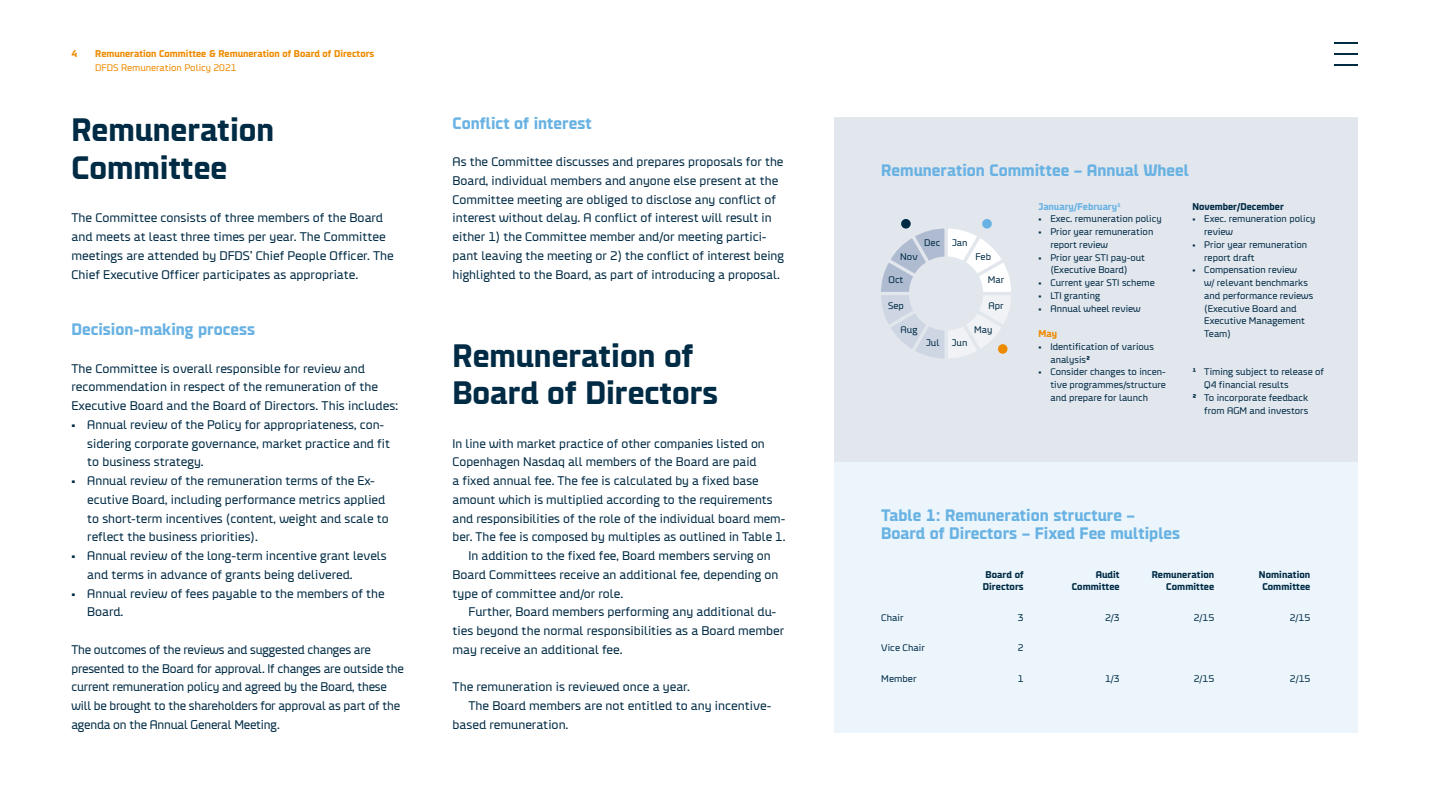
<style>
.page{position:relative;width:1429px;height:804px;background:#fff}
.page>*{position:absolute;margin:0;border:0;box-sizing:border-box;transform-origin:0 0}
.t1{font:700 32.25px/37.5px "DFDS";color:#002b45}
.t2{font:700 16.5px/18.8px "DFDS";color:#68b2e3}
.t3{font:12.75px/18.8px "DFDS";color:#002b45}
.t4{font:9.75px/12.8px "DFDS";color:#002b45}
.t5{font:700 9.75px "DFDS";letter-spacing:.005em;color:#002b45}
.t6{font:700 9.75px "DFDS";color:#ed8b00}
.t7{font:9.75px "DFDS";color:#ed8b00}
.t8{font:700 9.75px "DFDS";color:#68b2e3}
.s1{font-weight:700}
</style>
<div class="page">
<div style="left:833px;top:461px;width:524px;height:271px;background:#ebf5fb"></div>
<div style="left:833px;top:117px;width:524px;height:344px;background:#e2e6ed"></div>
<svg style="left:881px;top:224px;width:130px;height:135px"></svg>
<div style="left:998px;top:344px;width:9px;height:10px;background:#ed8b00;border-radius:50%"></div>
<div style="left:982px;top:219px;width:10px;height:9px;background:#68b2e3;border-radius:50%"></div>
<div style="left:901px;top:219px;width:9px;height:9px;background:#002b45;border-radius:50%"></div>
<hr style="left:1333px;top:64px;width:24px;height:2px;background:#002b45">
<hr style="left:1333px;top:53px;width:24px;height:2px;background:#002b45">
<hr style="left:1333px;top:42px;width:24px;height:2px;background:#002b45">
<p class="t6" style="left:71px;top:46px;width:7px">4</p>
<p class="t6" style="left:95px;top:46px;width:281px">Remuneration Committee &amp; Remuneration of Board of Directors</p>
<p class="t7" style="left:95px;top:60px;width:143px">DFDS Remuneration Policy 2021</p>
<h1 class="t1" style="left:71px;top:109px;width:204px">Remuneration<br>Committee</h1>
<p class="t3" style="left:71px;top:208px;width:324px">The Committee consists of three members of the Board and meets at least three times per year. The Committee meetings are attended by DFDS’ Chief People Officer. The Chief Executive Officer participates as appropriate.</p>
<p class="t2" style="left:71px;top:319px;width:185px">Decision-making process</p>
<p class="t3" style="left:71px;top:358px;width:328px">The Committee is overall responsible for review and recommendation in respect of the remuneration of the<br>Executive Board and the Board of Directors. This includes:</p>
<p class="t3" style="left:87px;top:414px;width:304px;text-indent:-16px">• Annual review of the Policy for appropriateness, con&shy;sidering corporate governance, market practice and fit to business strategy.</p>
<p class="t3" style="left:87px;top:470px;width:303px;text-indent:-16px">• Annual review of the remuneration terms of the Ex&shy;ecutive Board, including performance metrics applied to short-term incentives (content, weight and scale to reflect the business priorities).</p>
<p class="t3" style="left:87px;top:545px;width:301px;text-indent:-16px">• Annual review of the long-term incentive grant levels and terms in advance of grants being delivered.</p>
<p class="t3" style="left:87px;top:583px;width:299px;text-indent:-16px">• Annual review of fees payable to the members of the<br>Board.</p>
<p class="t3" style="left:71px;top:639px;width:334px">The outcomes of the reviews and suggested changes are presented to the Board for approval. If changes are outside the current remuneration policy and agreed by the Board, these will be brought to the shareholders for approval as part of the agenda on the Annual General Meeting.</p>
<p class="t2" style="left:452px;top:112px;width:141px">Conflict of interest</p>
<p class="t3" style="left:452px;top:151px;width:333px">As the Committee discusses and prepares proposals for the Board, individual members and anyone else present at the Committee meeting are obliged to disclose any conflict of interest without delay. A conflict of interest will result in either 1) the Committee member and/or meeting partici&shy;pant leaving the meeting or 2) the conflict of interest being highlighted to the Board, as part of introducing a proposal.</p>
<h1 class="t1" style="left:452px;top:334px;width:267px">Remuneration of<br>Board of Directors</h1>
<p class="t3" style="left:452px;top:433px;width:314px">In line with market practice of other companies listed on</p>
<p class="t3" style="left:452px;top:451px;width:306px">Copenhagen Nasdaq all members of the Board are paid</p>
<p class="t3" style="left:452px;top:470px;width:308px">a fixed annual fee. The fee is calculated by a fixed base</p>
<p class="t3" style="left:452px;top:489px;width:321px">amount which is multiplied according to the requirements</p>
<p class="t3" style="left:452px;top:508px;width:334px">and responsibilities of the role of the individual board mem-</p>
<p class="t3" style="left:452px;top:526px;width:334px">ber. The fee is composed by multiples as outlined in Table 1.</p>
<p class="t3" style="left:468px;top:545px;width:304px">In addition to the fixed fee, Board members serving on</p>
<p class="t3" style="left:452px;top:564px;width:327px">Board Committees receive an additional fee, depending on</p>
<p class="t3" style="left:452px;top:583px;width:172px">type of committee and/or role.</p>
<p class="t3" style="left:468px;top:601px;width:309px">Further, Board members performing any additional du-</p>
<p class="t3" style="left:452px;top:620px;width:333px">ties beyond the normal responsibilities as a Board member</p>
<p class="t3" style="left:452px;top:639px;width:172px">may receive an additional fee.</p>
<p class="t3" style="left:452px;top:676px;width:239px">The remuneration is reviewed once a year.</p>
<p class="t3" style="left:468px;top:695px;width:304px">The Board members are not entitled to any incentive-</p>
<p class="t3" style="left:452px;top:714px;width:117px">based remuneration.</p>
<p class="t2" style="left:881px;top:159px;width:309px">Remuneration Committee – Annual Wheel</p>
<p class="t4" style="left:924px;top:236px;width:17px">Dec</p>
<p class="t4" style="left:952px;top:236px;width:17px">Jan</p>
<p class="t4" style="left:900px;top:249px;width:19px">Nov</p>
<p class="t4" style="left:888px;top:272px;width:16px">Oct</p>
<p class="t4" style="left:888px;top:299px;width:17px">Sep</p>
<p class="t4" style="left:900px;top:322px;width:18px">Aug</p>
<p class="t4" style="left:975px;top:249px;width:17px">Feb</p>
<p class="t4" style="left:988px;top:272px;width:18px">Mar</p>
<p class="t4" style="left:988px;top:299px;width:17px">Apr</p>
<p class="t4" style="left:974px;top:322px;width:20px">May</p>
<p class="t4" style="left:926px;top:335px;width:15px">Jul</p>
<p class="t4" style="left:951px;top:335px;width:17px">Jun</p>
<p class="t8" style="left:1038px;top:199px;width:84px">January/February¹</p>
<p class="t4" style="left:1038px;top:212px;width:125px">• Exec. remuneration policy</p>
<p class="t4" style="left:1050px;top:225px;width:104px;text-indent:-12px">• Prior year remuneration report review</p>
<p class="t4" style="left:1038px;top:250px;width:108px;text-align:center">• Prior year STI pay-out (Executive Board)</p>
<p class="t4" style="left:1038px;top:276px;width:118px">• Current year STI scheme</p>
<p class="t4" style="left:1038px;top:288px;width:63px">• LTI granting</p>
<p class="t4" style="left:1038px;top:301px;width:104px">• Annual wheel review</p>
<p class="t6" style="left:1038px;top:326px;width:20px">May</p>
<p class="t4" style="left:1050px;top:339px;width:105px;text-indent:-12px">• Identification of various analysis<span class="s1">²</span></p>
<p class="t4" style="left:1050px;top:365px;width:117px;text-align:justify;text-indent:-12px">• Consider changes to incen&shy;tive programmes/structure and prepare for launch</p>
<p class="t5" style="left:1192px;top:199px;width:93px">November/December</p>
<p class="t4" style="left:1204px;top:212px;width:113px;text-indent:-12px">• Exec. remuneration policy review</p>
<p class="t4" style="left:1204px;top:237px;width:104px;text-indent:-12px">• Prior year remuneration report draft</p>
<p class="t4" style="left:1204px;top:263px;width:110px;text-indent:-12px">• Compensation review<br>w/ relevant benchmarks and performance reviews (Executive Board and<br>Executive Management<br>Team)</p>
<p class="t4" style="left:1192px;top:365px;width:133px"><span class="s1">¹</span> Timing subject to release of</p>
<p class="t4" style="left:1204px;top:378px;width:86px">Q4 financial results</p>
<p class="t4" style="left:1192px;top:390px;width:117px"><span class="s1">²</span> To incorporate feedback</p>
<p class="t4" style="left:1204px;top:403px;width:105px">from AGM and investors</p>
<p class="t2" style="left:881px;top:504px;width:300px">Table 1: Remuneration structure –<br>Board of Directors – Fixed Fee multiples</p>
<p class="t5" style="left:985px;top:567px;width:40px">Board of</p>
<p class="t5" style="left:1095px;top:567px;width:26px">Audit</p>
<p class="t5" style="left:1152px;top:567px;width:64px">Remuneration</p>
<p class="t5" style="left:1259px;top:567px;width:53px">Nomination</p>
<p class="t5" style="left:983px;top:579px;width:43px">Directors</p>
<p class="t5" style="left:1071px;top:579px;width:50px">Committee</p>
<p class="t5" style="left:1166px;top:579px;width:50px">Committee</p>
<p class="t5" style="left:1262px;top:579px;width:50px">Committee</p>
<p class="t4" style="left:881px;top:610px;width:24px">Chair</p>
<p class="t4" style="left:1018px;top:610px;width:7px">3</p>
<p class="t4" style="left:1105px;top:610px;width:16px">2/3</p>
<p class="t4" style="left:1193px;top:610px;width:22px">2/15</p>
<p class="t4" style="left:1289px;top:610px;width:22px">2/15</p>
<p class="t4" style="left:881px;top:641px;width:45px">Vice Chair</p>
<p class="t4" style="left:1018px;top:641px;width:7px">2</p>
<p class="t4" style="left:881px;top:671px;width:37px">Member</p>
<p class="t4" style="left:1018px;top:671px;width:7px">1</p>
<p class="t4" style="left:1105px;top:671px;width:16px">1/3</p>
<p class="t4" style="left:1193px;top:671px;width:22px">2/15</p>
<p class="t4" style="left:1289px;top:671px;width:22px">2/15</p>
</div>
